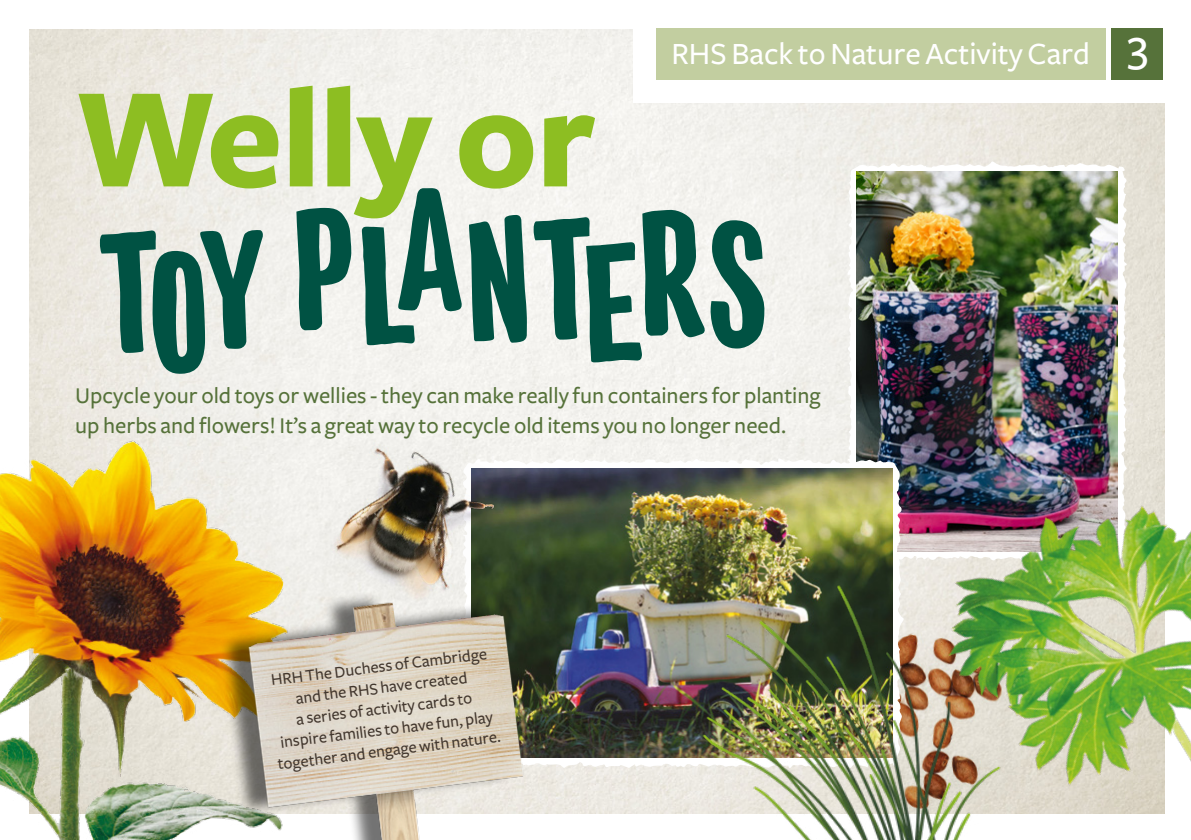
<style>
.page{position:relative;width:1191px;height:840px;background:#fff}
.page>*{position:absolute;margin:0;border:0;box-sizing:border-box;transform-origin:0 0}
.t1{font:700 168px "Colby Compressed";color:#005243}
.t2{font:700 148px "Freight Sans";letter-spacing:-.01em;color:#8dbe22}
.t3{font:500 48px "Freight Sans";color:#fff}
.t4{font:500 32px "Freight Sans";color:#fff}
.t5{font:500 23.4px/30px "Freight Sans";color:#56723a}
.t6{font:500 17px/21px "Freight Sans";color:#42372e;text-align:center}
</style>
<div class="page">
<div style="left:656px;top:28px;width:450px;height:51px;background:#c2cea0"></div>
<div style="left:1111px;top:28px;width:51px;height:51px;background:#56723a"></div>
<svg style="left:847px;top:161px;width:280px;height:226px"></svg>
<img style="left:857px;top:171px;width:260px;height:216px">
<svg style="left:515px;top:458px;width:332px;height:310px"></svg>
<img style="left:515px;top:468px;width:332px;height:289px">
<img style="left:847px;top:387px;width:344px;height:427px">
<img style="left:656px;top:569px;width:377px;height:270px">
<img style="left:310px;top:416px;width:205px;height:149px">
<img style="left:375px;top:448px;width:11px;height:21px">
<img style="left:0;top:437px;width:318px;height:402px">
<div style="left:219px;top:591px;width:294px;height:248px;background:#000;opacity:.55"></div>
<img style="left:236px;top:565px;width:304px;height:274px">
<h3 class="t4" style="left:671px;top:36px;width:420px">RHS Back to Nature Activity Card</h3>
<h2 class="t2" style="left:75px;top:59px;width:522px">Welly or</h2>
<h1 class="t1" style="left:96px;top:221px;width:673px;rotate:-2deg">TOY PLANTERS</h1>
<p class="t5" style="left:75px;top:381px;width:747px">Upcycle your old toys or wellies - they can make really fun containers for planting up herbs and flowers! It’s a great way to recycle old items you no longer need.</p>
<h3 class="t3" style="left:1127px;top:19px;width:22px">3</h3>
<p class="t6" style="left:266px;top:669px;width:226px;rotate:-7deg">HRH The Duchess of Cambridge and the RHS have created<br>a series of activity cards to inspire families to have fun, play together and engage with nature.</p>
</div>
